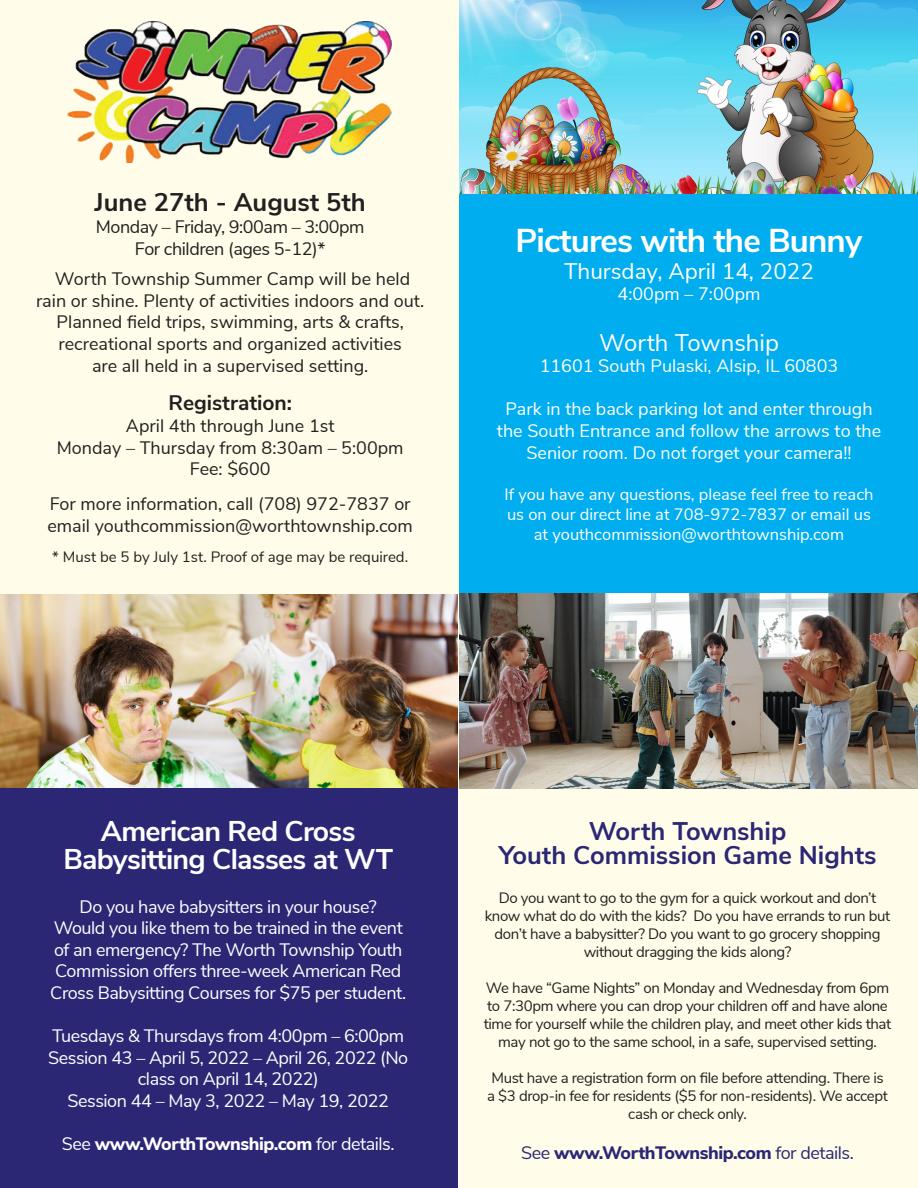
<style>
.page{position:relative;width:918px;height:1188px;background:#fff}
.page>*{position:absolute;margin:0;border:0;box-sizing:border-box;transform-origin:0 0}
.t1{font:700 33px "Nunito Sans";letter-spacing:-.025em;color:#fff}
.t2{font:700 28.5px "Nunito Sans";letter-spacing:-.025em;color:#fff}
.t3{font:700 25.5px "Nunito Sans";color:#2b2775}
.t4{font:700 25.5px "Nunito Sans";color:#231f20}
.t5{font:24px "Nunito Sans";color:#fff}
.t6{font:22.5px "Nunito Sans";color:#fff}
.t7{font:700 21px "Nunito Sans";color:#231f20}
.t8{font:18px/21.6px "Nunito Sans";color:#231f20;text-align:center}
.t9{font:18px/21.6px "Nunito Sans";letter-spacing:-.025em;color:#fff}
.t10{font:18px/21.6px "Nunito Sans";color:#fff;text-align:center}
.t11{font:18px "Nunito Sans";letter-spacing:-.025em;color:#231f20}
.t12{font:800 18px "Nunito Sans";letter-spacing:-.025em;color:#fff}
.t13{font:800 18px "Nunito Sans";letter-spacing:-.025em;color:#2b2775}
.t14{font:16.5px/19.8px "Nunito Sans";color:#fff}
.t15{font:15px/18px "Nunito Sans";letter-spacing:-.025em;color:#231f20;text-align:center}
.t16{font:15px "Nunito Sans";color:#231f20}
.s1{font-weight:400}
</style>
<div class="page">
<div style="left:0;top:0;width:459px;height:594px;background:#fffde9"></div>
<img style="left:68px;top:22px;width:323px;height:140px">
<img style="left:459px;top:0;width:459px;height:195px">
<div style="left:459px;top:195px;width:459px;height:399px;background:#00aeef"></div>
<div style="left:0;top:789px;width:457px;height:399px;background:#2b2775"></div>
<img style="left:0;top:594px;width:457px;height:193px">
<div style="left:459px;top:594px;width:459px;height:594px;background:#fffde9"></div>
<img style="left:459px;top:594px;width:459px;height:194px">
<p class="t4" style="left:95px;top:184px;width:273px">June 27th - August 5th</p>
<p class="t11" style="left:96px;top:214px;width:270px">Monday – Friday, 9:00am – 3:00pm</p>
<p class="t11" style="left:135px;top:235px;width:192px">For children (ages 5-12)*</p>
<p class="t8" style="left:36px;top:267px;width:390px">Worth Township Summer Camp will be held rain or shine. Plenty of activities indoors and out.<br>Planned field trips, swimming, arts &amp; crafts,</p>
<p class="t8" style="left:59px;top:332px;width:345px">recreational sports and organized activities</p>
<p class="t8" style="left:92px;top:353px;width:278px">are all held in a supervised setting.</p>
<p class="t7" style="left:168px;top:388px;width:125px">Registration:</p>
<p class="t8" style="left:126px;top:414px;width:210px">April 4th through June 1st</p>
<p class="t8" style="left:57px;top:435px;width:348px">Monday – Thursday from 8:30am – 5:00pm</p>
<p class="t8" style="left:190px;top:457px;width:82px">Fee: $600</p>
<p class="t8" style="left:50px;top:492px;width:362px">For more information, call (708) 972-7837 or</p>
<p class="t8" style="left:47px;top:514px;width:367px">email youthcommission@worthtownship.com</p>
<p class="t16" style="left:52px;top:546px;width:357px">* Must be 5 by July 1st. Proof of age may be required.</p>
<p class="t1" style="left:516px;top:216px;width:348px">Pictures with the Bunny</p>
<p class="t6" style="left:564px;top:254px;width:251px">Thursday, April 14, 2022</p>
<p class="t10" style="left:618px;top:282px;width:144px">4:00pm – 7:00pm</p>
<p class="t5" style="left:599px;top:325px;width:182px">Worth Township</p>
<p class="t10" style="left:540px;top:354px;width:300px">11601 South Pulaski, Alsip, IL 60803</p>
<p class="t10" style="left:497px;top:397px;width:386px">Park in the back parking lot and enter through the South Entrance and follow the arrows to the<br>Senior room. Do not forget your camera!!</p>
<p class="t14" style="left:504px;top:483px;width:371px">If you have any questions, please feel free to reach us on our direct line at 708-972-7837 or email us</p>
<p class="t14" style="left:534px;top:523px;width:312px">at youthcommission@worthtownship.com</p>
<p class="t2" style="left:101px;top:810px;width:256px">American Red Cross</p>
<p class="t2" style="left:63px;top:839px;width:331px">Babysitting Classes at WT</p>
<p class="t9" style="left:80px;top:895px;width:299px">Do you have babysitters in your house?</p>
<p class="t9" style="left:50px;top:916px;width:357px">Would you like them to be trained in the event of an emergency? The Worth Township Youth Commission offers three-week American Red Cross Babysitting Courses for $75 per student.</p>
<p class="t9" style="left:52px;top:1024px;width:354px">Tuesdays &amp; Thursdays from 4:00pm – 6:00pm</p>
<p class="t9" style="left:48px;top:1046px;width:362px;text-align:center">Session 43 – April 5, 2022 – April 26, 2022 (No class on April 14, 2022)</p>
<p class="t9" style="left:68px;top:1089px;width:323px">Session 44 – May 3, 2022 – May 19, 2022</p>
<p class="t12" style="left:62px;top:1131px;width:334px"><span class="s1">See</span> www.WorthTownship.com <span class="s1">for details.</span></p>
<p class="t3" style="left:589px;top:812px;width:199px">Worth Township</p>
<p class="t3" style="left:499px;top:836px;width:379px">Youth Commission Game Nights</p>
<p class="t15" style="left:485px;top:888px;width:407px">Do you want to go to the gym for a quick workout and don’t know what do do with the kids? Do you have errands to run but don’t have a babysitter? Do you want to go grocery shopping without dragging the kids along?</p>
<p class="t15" style="left:484px;top:978px;width:409px">We have “Game Nights” on Monday and Wednesday from 6pm to 7:30pm where you can drop your children off and have alone time for yourself while the children play, and meet other kids that may not go to the same school, in a safe, supervised setting.</p>
<p class="t15" style="left:487px;top:1068px;width:402px">Must have a registration form on file before attending. There is a $3 drop-in fee for residents ($5 for non-residents). We accept cash or check only.</p>
<p class="t13" style="left:521px;top:1139px;width:334px"><span class="s1">See</span> www.WorthTownship.com <span class="s1">for details.</span></p>
</div>
